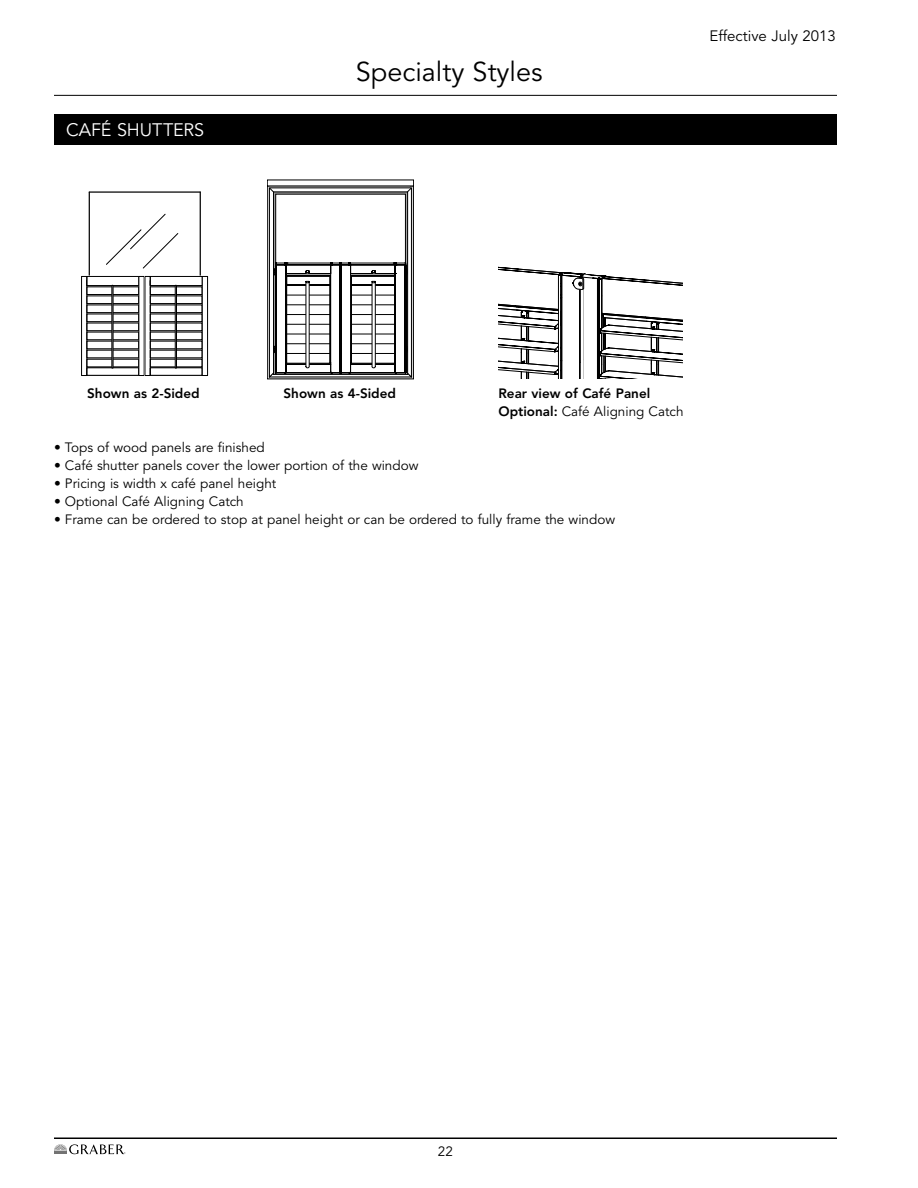
<style>
.page{position:relative;width:918px;height:1188px;background:#fff}
.page>*{position:absolute;margin:0;border:0;box-sizing:border-box;transform-origin:0 0}
.t1{font:27px "Avenir LT Std";color:#000}
.t2{font:18px "Avenir LT Std";color:#fff}
.t3{font:15px "Avenir LT Std";color:#000}
.t4{font:13.5px "Avenir LT Std";color:#000}
.t5{font:800 13.5px/18px "Avenir LT Std";color:#000}
.s1{font-weight:400}
</style>
<div class="page">
<hr style="left:54px;top:95px;width:783px;height:1px;background:#000">
<svg style="left:54px;top:1144px;width:71px;height:10px"></svg>
<hr style="left:54px;top:1138px;width:783px;height:1px;background:#000">
<div style="left:54px;top:114px;width:783px;height:31px;background:#000"></div>
<svg style="left:267px;top:180px;width:147px;height:199px"></svg>
<hr style="left:89px;top:191px;width:111px;height:2px;background:#000">
<hr style="left:89px;top:192px;width:1px;height:86px;background:#000">
<hr style="left:200px;top:192px;width:1px;height:86px;background:#000">
<svg style="left:81px;top:275px;width:128px;height:101px"></svg>
<div style="left:150px;top:367px;width:52px;height:9px;background:#fff;border:1px solid #000"></div>
<div style="left:150px;top:276px;width:53px;height:10px;background:#fff;border:1px solid #000"></div>
<div style="left:145px;top:276px;width:6px;height:100px;border:1px solid #000"></div>
<svg style="left:202px;top:276px;width:6px;height:100px"></svg>
<div style="left:175px;top:285px;width:2px;height:83px;border:1px solid #000"></div>
<svg style="left:106px;top:214px;width:73px;height:55px"></svg>
<svg style="left:498px;top:266px;width:185px;height:112px"></svg>
<h2 class="t2" style="left:66px;top:120px;width:140px">Café Shutt ers</h2>
<h1 class="t1" style="left:356px;top:56px;width:188px">Specialty Styles</h1>
<p class="t3" style="left:709px;top:27px;width:128px">Effective July 2013</p>
<p class="t5" style="left:87px;top:384px;width:114px">Shown as 2-Sided</p>
<p class="t5" style="left:284px;top:384px;width:114px">Shown as 4-Sided</p>
<p class="t5" style="left:498px;top:384px;width:187px">Rear view of Café Panel<br>Optional: <span class="s1">Café Aligning Catch</span></p>
<p class="t4" style="left:54px;top:439px;width:212px">• Tops of wood panels are finished</p>
<p class="t4" style="left:54px;top:457px;width:366px">• Café shutter panels cover the lower portion of the window</p>
<p class="t4" style="left:54px;top:475px;width:224px">• Pricing is width x café panel height</p>
<p class="t4" style="left:54px;top:493px;width:191px">• Optional Café Aligning Catch</p>
<p class="t4" style="left:54px;top:511px;width:563px">• Frame can be ordered to stop at panel height or can be ordered to fully frame the window</p>
<p class="t4" style="left:438px;top:1144px;width:17px">22</p>
</div>
